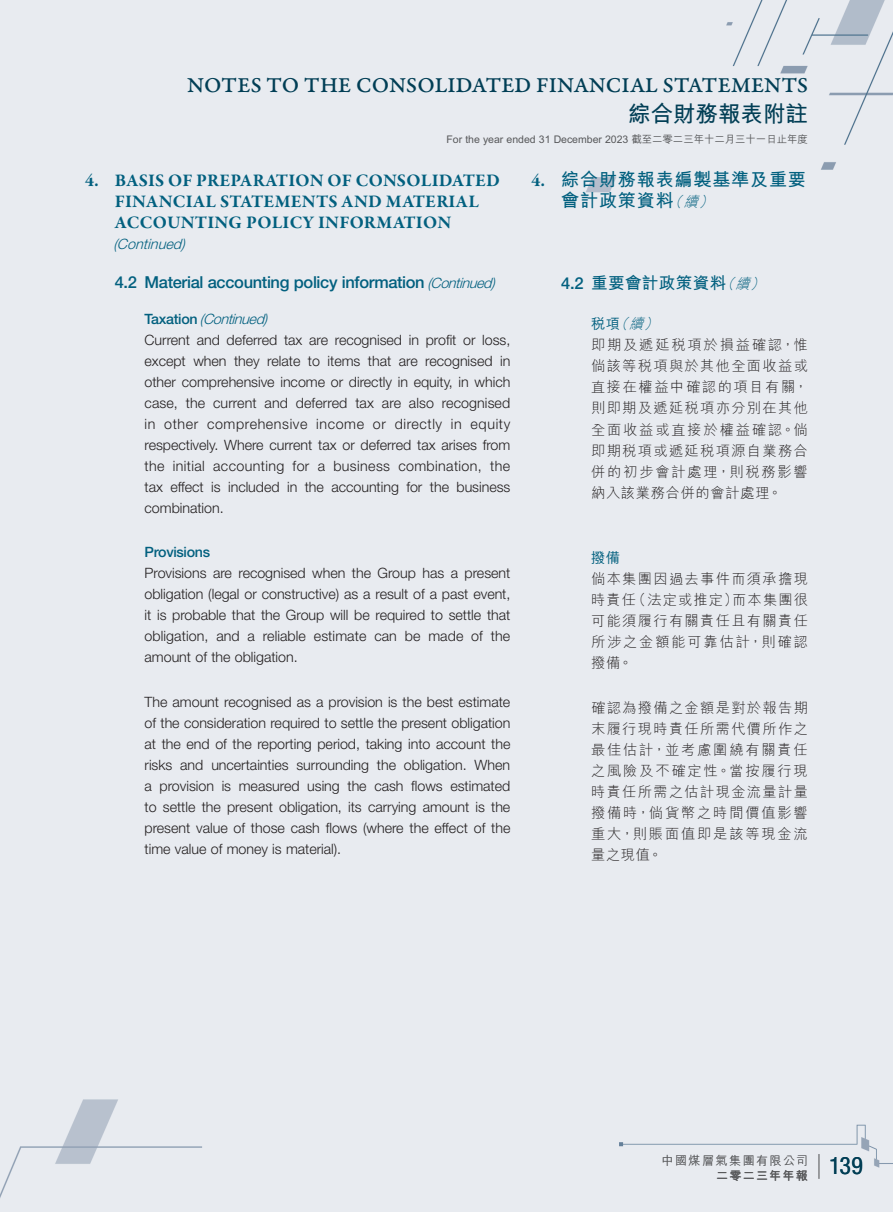
<style>
.page{position:relative;width:893px;height:1212px;background:#e8ebf0}
.page>*{position:absolute;margin:0;border:0;box-sizing:border-box;transform-origin:0 0}
.t1{font:condensed 24px "Helvetica Neue LT Std";color:#013e55}
.t2{font:22.5px "Garamond Premr Pro Med Capt";color:#013e55}
.t3{font:700 22.5px "M Hei HK";color:#013e55}
.t4{font:700 18px/21px "Garamond Premr Pro";letter-spacing:.01em;color:#02607f}
.t5{font:700 18px/21px "M Hei HK";letter-spacing:.05em;color:#02607f}
.t6{font:500 16.5px "Helvetica Neue LT Std";letter-spacing:-.02em;color:#02607f}
.t7{font:700 16.5px "M Hei HK";letter-spacing:.03em;color:#02607f}
.t8{font:300 14.25px/21px "Helvetica Neue LT Std";color:#231f20;text-align:justify}
.t9{font:300 14.25px/21px "M Hei HK";letter-spacing:.095em;color:#231f20;text-align:justify}
.t10{font:italic 300 14.25px "Helvetica Neue LT Std";color:#02607f}
.t11{font:500 14.25px "Helvetica Neue LT Std";letter-spacing:-.02em;color:#02607f}
.t12{font:500 14.25px "M Hei HK";color:#02607f}
.t13{font:300 12px "M Hei HK";letter-spacing:.125em;color:#57585a}
.t14{font:700 12px "M Hei HK";letter-spacing:.115em;color:#57585a}
.t15{font:500 10.5px "M Hei HK";color:#57585a}
.s1{font-family:"Garamond Premr Pro"}
.s2{font-weight:300;font-style:italic;font-size:14.25px}
.s3{font-weight:500;color:#02607f}
.s4{font-style:italic;color:#02607f}
.s5{font-family:"Helvetica Neue LT Std";font-weight:500}
</style>
<div class="page">
<svg style="left:819px;top:1154px;width:1px;height:25px"></svg>
<h2 class="t2" style="left:187px;top:72px;width:622px">NOTES TO THE CONSOLIDATED FINANCIAL STATEMENTS</h2>
<h2 class="t3" style="left:628px;top:97px;width:181px">綜合財務報表附註</h2>
<p class="t15" style="left:446px;top:131px;width:363px">For the year ended 31 December 2023 截至二零二三年十二月三十一日止年度</p>
<p class="t5" style="left:561px;top:167px;width:246px;text-indent:-30px"><span class="s1">4.</span> 綜合財務報表編製基準及重要會計政策資料<span class="s2">（續）</span></p>
<p class="t4" style="left:115px;top:170px;width:387px;text-indent:-30px">4. BASIS OF PREPARATION OF CONSOLIDATED<br>FINANCIAL STATEMENTS AND MATERIAL<br>ACCOUNTING POLICY INFORMATION</p>
<p class="t10" style="left:113px;top:235px;width:74px">(Continued)</p>
<p class="t6" style="left:115px;top:272px;width:383px">4.2 Material accounting policy information <span class="s2">(Continued)</span></p>
<p class="t8" style="left:145px;top:308px;width:367px;text-align:left"><span class="s3">Ta x a t i o n</span> <span class="s4">(Continued)<br></span>Current and deferred tax are recognised in profit or loss, except when they relate to items that are recognised in other comprehensive income or directly in equity, in which case, the current and deferred tax are also recognised in other comprehensive income or directly in equity respectively. Where current tax or deferred tax arises from the initial accounting for a business combination, the tax effect is included in the accounting for the business combination.</p>
<p class="t11" style="left:145px;top:544px;width:67px">Provisions</p>
<p class="t8" style="left:145px;top:563px;width:367px">Provisions are recognised when the Group has a present obligation (legal or constructive) as a result of a past event, it is probable that the Group will be required to settle that obligation, and a reliable estimate can be made of the amount of the obligation.</p>
<p class="t8" style="left:145px;top:691px;width:367px">The amount recognised as a provision is the best estimate of the consideration required to settle the present obligation at the end of the reporting period, taking into account the risks and uncertainties surrounding the obligation. When a provision is measured using the cash flows estimated to settle the present obligation, its carrying amount is the present value of those cash flows (where the effect of the time value of money is material).</p>
<p class="t7" style="left:561px;top:271px;width:208px"><span class="s5">4.2</span> 重要會計政策資料<span class="s2">（續）</span></p>
<p class="t9" style="left:591px;top:313px;width:218px;text-align:left"><span class="s3">稅項</span><span class="s4">（續）<br></span>即期及遞延稅項於損益確認，惟倘該等稅項與於其他全面收益或直接在權益中確認的項目有關，則即期及遞延稅項亦分別在其他全面收益或直接於權益確認。倘即期稅項或遞延稅項源自業務合併的初步會計處理，則稅務影響納入該業務合併的會計處理。</p>
<p class="t12" style="left:591px;top:548px;width:30px">撥備</p>
<p class="t9" style="left:591px;top:568px;width:218px">倘本集團因過去事件而須承擔現時責任（法定或推定）而本集團很可能須履行有關責任且有關責任所涉之金額能可靠估計，則確認撥備。</p>
<p class="t9" style="left:591px;top:697px;width:218px">確認為撥備之金額是對於報告期末履行現時責任所需代價所作之最佳估計，並考慮圍繞有關責任之風險及不確定性。當按履行現時責任所需之估計現金流量計量撥備時，倘貨幣之時間價值影響重大，則賬面值即是該等現金流量之現值。</p>
<p class="t13" style="left:662px;top:1154px;width:147px">中國煤層氣集團有限公司</p>
<p class="t14" style="left:716px;top:1167px;width:93px">二零二三年年報</p>
<h1 class="t1" style="left:829px;top:1152px;width:35px">139</h1>
</div>
